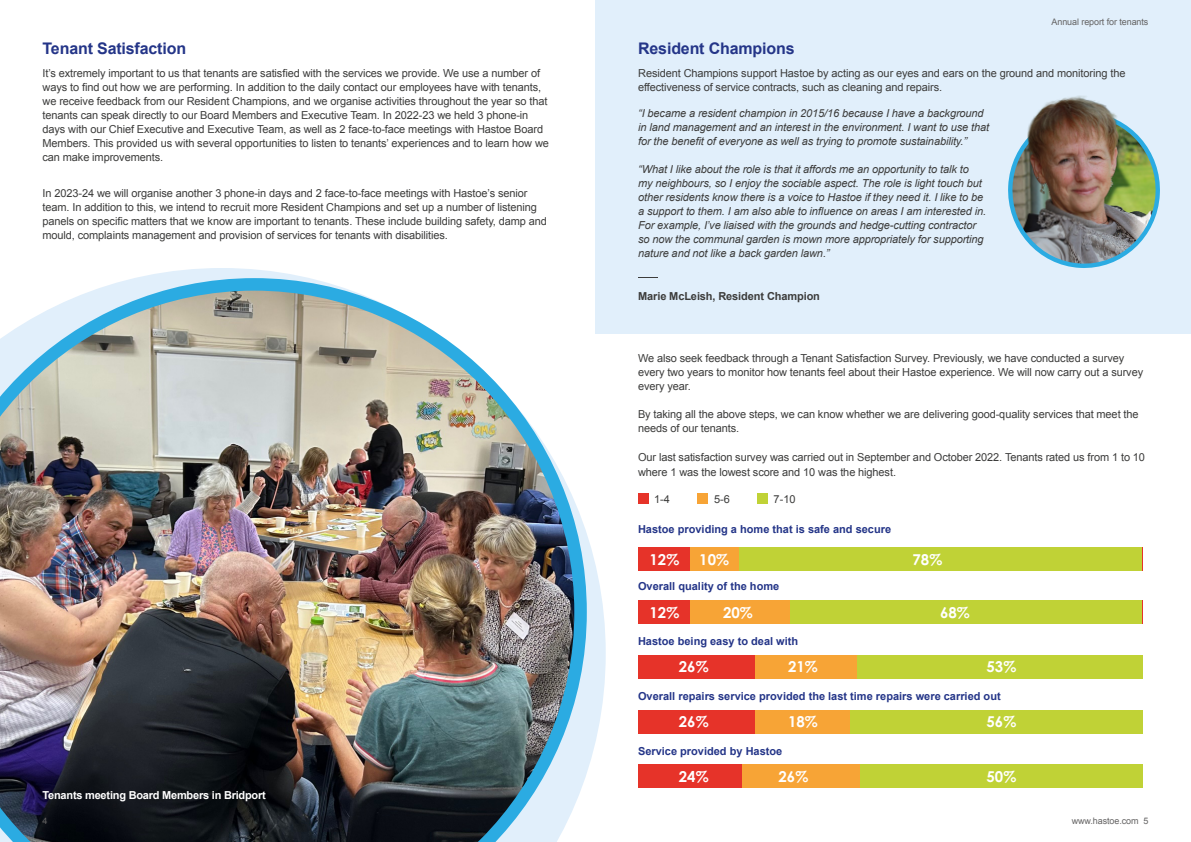
<style>
.page{position:relative;width:1191px;height:842px;background:#fff}
.page>*{position:absolute;margin:0;border:0;box-sizing:border-box;transform-origin:0 0}
.t1{font:700 16px "Arial";letter-spacing:-.01em;color:#243588}
.t2{font:700 15px "Century Gothic Pro";color:#fff}
.t3{font:11px/14px "Arial";letter-spacing:-.01em;color:#3c3c3b}
.t4{font:italic 11px/14px "Arial";letter-spacing:-.01em;color:#3c3c3b}
.t5{font:700 11px "Arial";color:#243588}
.t6{font:700 11px "Arial";letter-spacing:-.02em;color:#fff}
.t7{font:700 11px "Arial";letter-spacing:-.01em;color:#3c3c3b}
.t8{font:9px "Arial";letter-spacing:-.01em;color:#646363}
</style>
<div class="page">
<svg style="left:136px;top:268px;width:470px;height:503px"></svg>
<div style="left:595px;top:0;width:596px;height:333px;background:#e1effb"></div>
<div style="left:638px;top:547px;width:504px;height:24px;background:#e63329"></div>
<div style="left:731px;top:547px;width:411px;height:24px;background:#c0d236"></div>
<div style="left:690px;top:547px;width:49px;height:24px;background:#f7a436"></div>
<div style="left:638px;top:601px;width:504px;height:23px;background:#e63329"></div>
<div style="left:731px;top:601px;width:411px;height:23px;background:#c0d236"></div>
<div style="left:690px;top:601px;width:99px;height:23px;background:#f7a436"></div>
<div style="left:638px;top:655px;width:504px;height:23px;background:#e63329"></div>
<div style="left:756px;top:655px;width:386px;height:23px;background:#c0d236"></div>
<div style="left:755px;top:655px;width:102px;height:23px;background:#f7a436"></div>
<div style="left:638px;top:710px;width:504px;height:23px;background:#e63329"></div>
<div style="left:756px;top:710px;width:386px;height:23px;background:#c0d236"></div>
<div style="left:755px;top:710px;width:95px;height:23px;background:#f7a436"></div>
<div style="left:638px;top:765px;width:504px;height:23px;background:#e63329"></div>
<div style="left:756px;top:765px;width:386px;height:23px;background:#c0d236"></div>
<div style="left:742px;top:765px;width:117px;height:23px;background:#f7a436"></div>
<div style="left:638px;top:493px;width:10px;height:11px;background:#e63329"></div>
<div style="left:697px;top:493px;width:10px;height:11px;background:#f7a436"></div>
<div style="left:757px;top:493px;width:10px;height:11px;background:#c0d236"></div>
<img style="left:0;top:278px;width:587px;height:564px">
<img style="left:1008px;top:140px;width:152px;height:128px">
<img style="left:1026px;top:95px;width:116px;height:106px">
<svg style="left:638px;top:277px;width:19px;height:1px"></svg>
<p class="t1" style="left:43px;top:38px;width:145px">Tenant Satisfaction</p>
<p class="t3" style="left:43px;top:66px;width:508px">It’s extremely important to us that tenants are satisfied with the services we provide. We use a number of ways to find out how we are performing. In addition to the daily contact our employees have with tenants, we receive feedback from our Resident Champions, and we organise activities throughout the year so that tenants can speak directly to our Board Members and Executive Team. In 2022-23 we held 3 phone-in days with our Chief Executive and Executive Team, as well as 2 face-to-face meetings with Hastoe Board Members. This provided us with several opportunities to listen to tenants’ experiences and to learn how we can make improvements.</p>
<p class="t3" style="left:43px;top:186px;width:506px">In 2023-24 we will organise another 3 phone-in days and 2 face-to-face meetings with Hastoe’s senior team. In addition to this, we intend to recruit more Resident Champions and set up a number of listening panels on specific matters that we know are important to tenants. These include building safety, damp and mould, complaints management and provision of services for tenants with disabilities.</p>
<p class="t6" style="left:43px;top:788px;width:225px">Tenants meeting Board Members in Bridport</p>
<p class="t8" style="left:1051px;top:15px;width:98px">Annual report for tenants</p>
<p class="t1" style="left:638px;top:38px;width:158px">Resident Champions</p>
<p class="t3" style="left:638px;top:66px;width:489px">Resident Champions support Hastoe by acting as our eyes and ears on the ground and monitoring the effectiveness of service contracts, such as cleaning and repairs.</p>
<p class="t4" style="left:638px;top:106px;width:352px">“I became a resident champion in 2015/16 because I have a background in land management and an interest in the environment. I want to use that for the benefit of everyone as well as trying to promote sustainability.”</p>
<p class="t4" style="left:638px;top:163px;width:349px">“What I like about the role is that it affords me an opportunity to talk to my neighbours, so I enjoy the sociable aspect. The role is light touch but other residents know there is a voice to Hastoe if they need it. I like to be a support to them. I am also able to influence on areas I am interested in.<br>For example, I’ve liaised with the grounds and hedge-cutting contractor so now the communal garden is mown more appropriately for supporting nature and not like a back garden lawn.”</p>
<p class="t7" style="left:638px;top:288px;width:183px">Marie McLeish, Resident Champion</p>
<p class="t3" style="left:638px;top:352px;width:506px">We also seek feedback through a Tenant Satisfaction Survey. Previously, we have conducted a survey every two years to monitor how tenants feel about their Hastoe experience. We will now carry out a survey every year.</p>
<p class="t3" style="left:638px;top:408px;width:502px">By taking all the above steps, we can know whether we are delivering good-quality services that meet the needs of our tenants.</p>
<p class="t3" style="left:638px;top:450px;width:508px;line-height:15px">Our last satisfaction survey was carried out in September and October 2022. Tenants rated us from 1 to 10 where 1 was the lowest score and 10 was the highest.</p>
<p class="t3" style="left:654px;top:492px;width:17px">1-4</p>
<p class="t3" style="left:714px;top:492px;width:17px">5-6</p>
<p class="t3" style="left:773px;top:492px;width:24px">7-10</p>
<p class="t5" style="left:638px;top:522px;width:255px">Hastoe providing a home that is safe and secure</p>
<p class="t2" style="left:649px;top:550px;width:31px">12%</p>
<p class="t2" style="left:699px;top:550px;width:31px">10%</p>
<p class="t2" style="left:912px;top:550px;width:31px">78%</p>
<p class="t5" style="left:638px;top:578px;width:143px">Overall quality of the home</p>
<p class="t2" style="left:649px;top:603px;width:31px">12%</p>
<p class="t2" style="left:723px;top:603px;width:31px">20%</p>
<p class="t2" style="left:940px;top:603px;width:31px">68%</p>
<p class="t5" style="left:638px;top:633px;width:162px">Hastoe being easy to deal with</p>
<p class="t2" style="left:679px;top:658px;width:31px">26%</p>
<p class="t2" style="left:788px;top:658px;width:31px">21%</p>
<p class="t2" style="left:986px;top:658px;width:31px">53%</p>
<p class="t5" style="left:638px;top:689px;width:364px">Overall repairs service provided the last time repairs were carried out</p>
<p class="t2" style="left:679px;top:712px;width:31px">26%</p>
<p class="t2" style="left:788px;top:712px;width:31px">18%</p>
<p class="t2" style="left:986px;top:712px;width:31px">56%</p>
<p class="t5" style="left:638px;top:744px;width:146px">Service provided by Hastoe</p>
<p class="t2" style="left:679px;top:767px;width:31px">24%</p>
<p class="t2" style="left:778px;top:767px;width:31px">26%</p>
<p class="t2" style="left:986px;top:767px;width:31px">50%</p>
<p class="t8" style="left:43px;top:815px;width:7px">4</p>
<p class="t8" style="left:1071px;top:815px;width:78px">www.hastoe.com 5</p>
</div>
